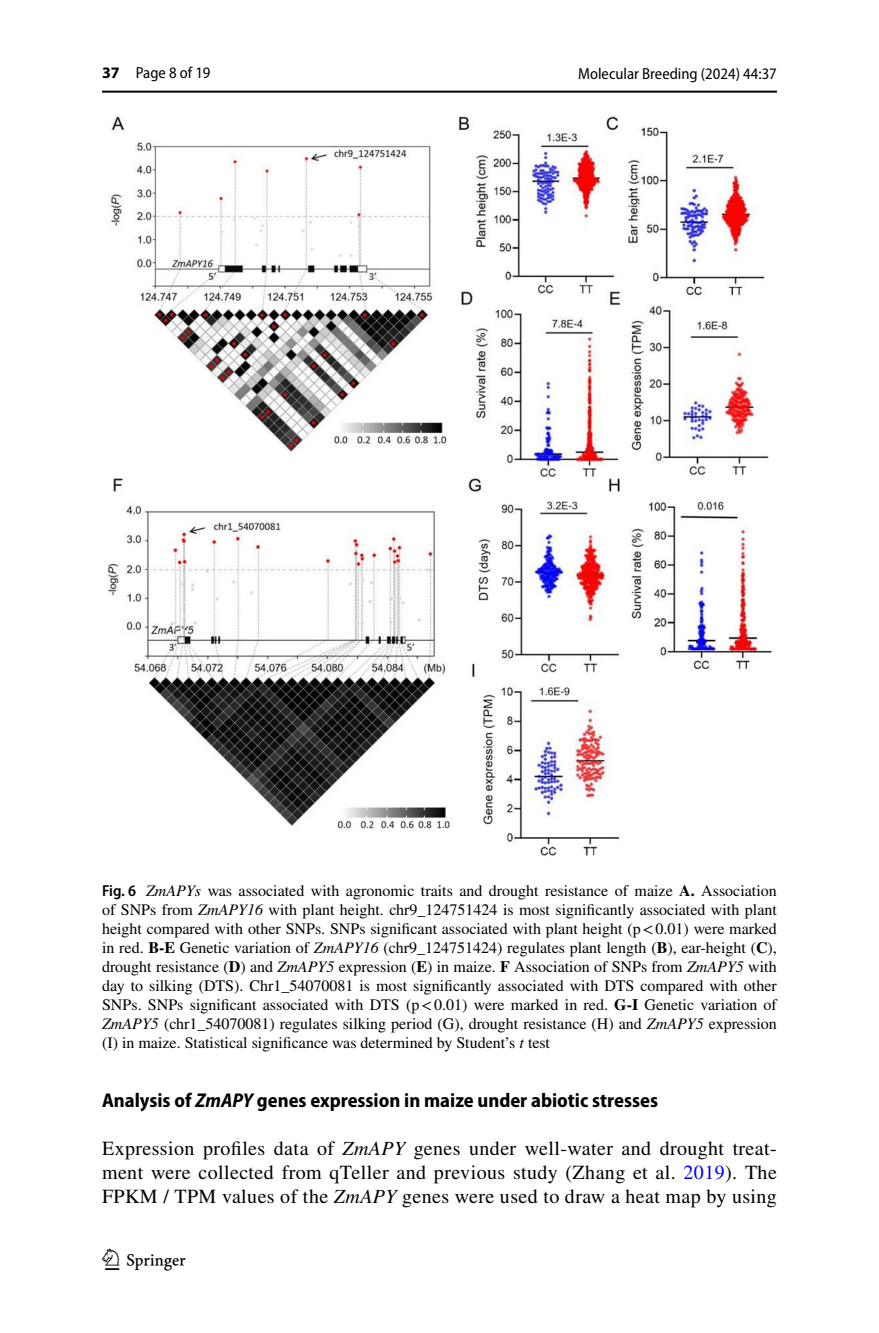
<style>
.page{position:relative;width:879px;height:1333px;background:#fff}
.page>*{position:absolute;margin:0;border:0;box-sizing:border-box;transform-origin:0 0}
.t1{font:30px "Springnew Regular 4";color:#000}
.t2{font:20px/24px "STIX";letter-spacing:.02em;color:#000;text-align:justify}
.t3{font:700 semi-condensed 20px "Myriad Pro";color:#000}
.t4{font:16px/19px "STIX";color:#000;text-align:justify}
.t5{font:semi-condensed 16px "Myriad Pro";color:#000}
.s1{font-weight:700;font-stretch:normal}
.s2{font-family:"Myriad Pro";font-weight:600;font-stretch:semi-condensed}
.s3{font-style:italic}
.s4{font-weight:700}
.s5{color:#00f}
</style>
<div class="page">
<hr style="left:102px;top:91px;width:675px;height:2px;background:#000">
<img style="left:108px;top:116px;width:663px;height:740px">
<p class="t5" style="left:102px;top:64px;width:110px"><span class="s1">37</span> Page 8 of 19</p>
<p class="t5" style="left:578px;top:65px;width:200px">Molecular Breeding (2024) 44:37</p>
<p class="t4" style="left:102px;top:881px;width:676px"><span class="s2">Fig. 6</span> <span class="s3">ZmAPYs</span> was associated with agronomic traits and drought resistance of maize <span class="s4">A.</span> Association of SNPs from <span class="s3">ZmAPY16</span> with plant height. chr9_124751424 is most significantly associated with plant height compared with other SNPs. SNPs significant associated with plant height (p&lt;0.01) were marked in red. <span class="s4">B-E</span> Genetic variation of <span class="s3">ZmAPY16</span> (chr9_124751424) regulates plant length (<span class="s4">B</span>), ear-height (<span class="s4">C</span>), drought resistance (<span class="s4">D</span>) and <span class="s3">ZmAPY5</span> expression (<span class="s4">E</span>) in maize. <span class="s4">F</span> Association of SNPs from <span class="s3">ZmAPY5</span> with day to silking (DTS). Chr1_54070081 is most significantly associated with DTS compared with other SNPs. SNPs significant associated with DTS (p&lt;0.01) were marked in red. <span class="s4">G-I</span> Genetic variation of <span class="s3">ZmAPY5</span> (chr1_54070081) regulates silking period (G), drought resistance (H) and <span class="s3">ZmAPY5</span> expression (I) in maize. Statistical significance was determined by Student’s <span class="s3">t</span> test</p>
<p class="t3" style="left:102px;top:1088px;width:557px">Analysis of <span class="s3">ZmAPY</span> genes expression in maize under abiotic stresses</p>
<p class="t2" style="left:102px;top:1137px;width:676px">Expression profiles data of <span class="s3">ZmAPY</span> genes under well-water and drought treat&shy;ment were collected from qTeller and previous study (Zhang et al. <span class="s5">2019</span>). The FPKM / TPM values of the <span class="s3">ZmAPY</span> genes were used to draw a heat map by using</p>
<h1 class="t1" style="left:105px;top:1248px;width:83px">1 3</h1>
</div>
